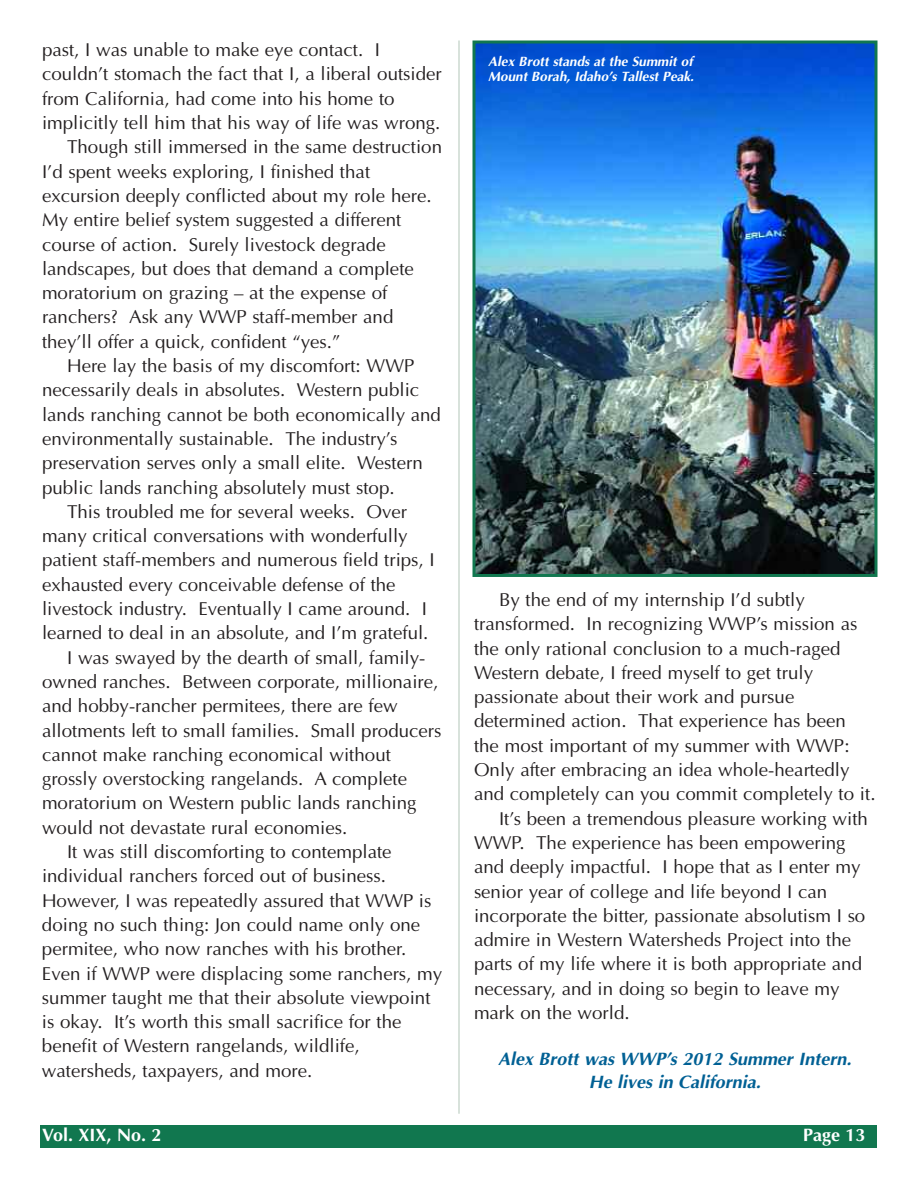
<style>
.page{position:relative;width:918px;height:1188px;background:#fff}
.page>*{position:absolute;margin:0;border:0;box-sizing:border-box;transform-origin:0 0}
.t1{font:18.75px "Optima";color:#231f20}
.t2{font:italic 700 18px/23.1px "Optima";color:#006094;text-align:center}
.t3{font:700 18px "Optima";color:#fff}
.t4{font:italic 700 13.5px/15px "Optima";color:#fff}
</style>
<div class="page">
<div style="left:40px;top:1125px;width:837px;height:23px;background:#11774f"></div>
<hr style="left:459px;top:40px;width:1px;height:1074px;background:#b3c7b9">
<img style="left:476px;top:44px;width:398px;height:529px">
<div style="left:472px;top:40px;width:406px;height:537px;border:3px solid #11774f"></div>
<p class="t1" style="left:42px;top:39px;width:340px">past, I was unable to make eye contact. I</p>
<p class="t1" style="left:42px;top:63px;width:401px">couldn’t stomach the fact that I, a liberal outsider</p>
<p class="t1" style="left:42px;top:87px;width:354px">from California, had come into his home to</p>
<p class="t1" style="left:42px;top:112px;width:400px">implicitly tell him that his way of life was wrong.</p>
<p class="t1" style="left:67px;top:136px;width:377px">Though still immersed in the same destruction</p>
<p class="t1" style="left:42px;top:160px;width:330px">I’d spent weeks exploring, I finished that</p>
<p class="t1" style="left:42px;top:185px;width:391px">excursion deeply conflicted about my role here.</p>
<p class="t1" style="left:42px;top:209px;width:361px">My entire belief system suggested a different</p>
<p class="t1" style="left:42px;top:233px;width:345px">course of action. Surely livestock degrade</p>
<p class="t1" style="left:42px;top:257px;width:373px">landscapes, but does that demand a complete</p>
<p class="t1" style="left:42px;top:282px;width:347px">moratorium on grazing – at the expense of</p>
<p class="t1" style="left:42px;top:306px;width:353px">ranchers? Ask any WWP staff-member and</p>
<p class="t1" style="left:42px;top:330px;width:300px">they’ll offer a quick, confident “yes.”</p>
<p class="t1" style="left:67px;top:355px;width:349px">Here lay the basis of my discomfort: WWP</p>
<p class="t1" style="left:42px;top:379px;width:379px">necessarily deals in absolutes. Western public</p>
<p class="t1" style="left:42px;top:403px;width:401px">lands ranching cannot be both economically and</p>
<p class="t1" style="left:42px;top:428px;width:357px">environmentally sustainable. The industry’s</p>
<p class="t1" style="left:42px;top:452px;width:382px">preservation serves only a small elite. Western</p>
<p class="t1" style="left:42px;top:476px;width:354px">public lands ranching absolutely must stop.</p>
<p class="t1" style="left:67px;top:500px;width:342px">This troubled me for several weeks. Over</p>
<p class="t1" style="left:42px;top:525px;width:367px">many critical conversations with wonderfully</p>
<p class="t1" style="left:42px;top:549px;width:394px">patient staff-members and numerous field trips, I</p>
<p class="t1" style="left:42px;top:573px;width:355px">exhausted every conceivable defense of the</p>
<p class="t1" style="left:42px;top:598px;width:387px">livestock industry. Eventually I came around. I</p>
<p class="t1" style="left:42px;top:622px;width:388px">learned to deal in an absolute, and I’m grateful.</p>
<p class="t1" style="left:67px;top:646px;width:360px">I was swayed by the dearth of small, family-</p>
<p class="t1" style="left:42px;top:671px;width:398px">owned ranches. Between corporate, millionaire,</p>
<p class="t1" style="left:42px;top:695px;width:357px">and hobby-rancher permitees, there are few</p>
<p class="t1" style="left:42px;top:719px;width:401px">allotments left to small families. Small producers</p>
<p class="t1" style="left:42px;top:743px;width:351px">cannot make ranching economical without</p>
<p class="t1" style="left:42px;top:768px;width:367px">grossly overstocking rangelands. A complete</p>
<p class="t1" style="left:42px;top:792px;width:376px">moratorium on Western public lands ranching</p>
<p class="t1" style="left:42px;top:816px;width:307px">would not devastate rural economies.</p>
<p class="t1" style="left:67px;top:841px;width:326px">It was still discomforting to contemplate</p>
<p class="t1" style="left:42px;top:865px;width:346px">individual ranchers forced out of business.</p>
<p class="t1" style="left:42px;top:889px;width:391px">However, I was repeatedly assured that WWP is</p>
<p class="t1" style="left:42px;top:914px;width:380px">doing no such thing: Jon could name only one</p>
<p class="t1" style="left:42px;top:938px;width:366px">permitee, who now ranches with his brother.</p>
<p class="t1" style="left:42px;top:962px;width:402px">Even if WWP were displacing some ranchers, my</p>
<p class="t1" style="left:42px;top:986px;width:390px">summer taught me that their absolute viewpoint</p>
<p class="t1" style="left:42px;top:1011px;width:361px">is okay. It’s worth this small sacrifice for the</p>
<p class="t1" style="left:42px;top:1035px;width:319px">benefit of Western rangelands, wildlife,</p>
<p class="t1" style="left:42px;top:1059px;width:272px">watersheds, taxpayers, and more.</p>
<p class="t4" style="left:488px;top:54px;width:207px">Alex Brott stands at the Summit of<br>Mount Borah, Idaho’s Tallest Peak.</p>
<p class="t1" style="left:499px;top:589px;width:307px">By the end of my internship I’d subtly</p>
<p class="t1" style="left:474px;top:613px;width:385px">transformed. In recognizing WWP’s mission as</p>
<p class="t1" style="left:474px;top:637px;width:368px">the only rational conclusion to a much-raged</p>
<p class="t1" style="left:474px;top:661px;width:341px">Western debate, I freed myself to get truly</p>
<p class="t1" style="left:474px;top:686px;width:322px">passionate about their work and pursue</p>
<p class="t1" style="left:474px;top:710px;width:373px">determined action. That experience has been</p>
<p class="t1" style="left:474px;top:734px;width:377px">the most important of my summer with WWP:</p>
<p class="t1" style="left:474px;top:759px;width:377px">Only after embracing an idea whole-heartedly</p>
<p class="t1" style="left:474px;top:783px;width:403px">and completely can you commit completely to it.</p>
<p class="t1" style="left:499px;top:807px;width:370px">It’s been a tremendous pleasure working with</p>
<p class="t1" style="left:474px;top:832px;width:373px">WWP. The experience has been empowering</p>
<p class="t1" style="left:474px;top:856px;width:388px">and deeply impactful. I hope that as I enter my</p>
<p class="t1" style="left:474px;top:880px;width:355px">senior year of college and life beyond I can</p>
<p class="t1" style="left:474px;top:904px;width:393px">incorporate the bitter, passionate absolutism I so</p>
<p class="t1" style="left:474px;top:929px;width:379px">admire in Western Watersheds Project into the</p>
<p class="t1" style="left:474px;top:953px;width:390px">parts of my life where it is both appropriate and</p>
<p class="t1" style="left:474px;top:977px;width:367px">necessary, and in doing so begin to leave my</p>
<p class="t1" style="left:474px;top:1002px;width:157px">mark on the world.</p>
<p class="t2" style="left:498px;top:1048px;width:355px">Alex Brott was WWP’s 2012 Summer Intern.<br>He lives in California.</p>
<p class="t3" style="left:42px;top:1125px;width:121px">Vol. XIX, No. 2</p>
<p class="t3" style="left:803px;top:1125px;width:64px">Page 13</p>
</div>
